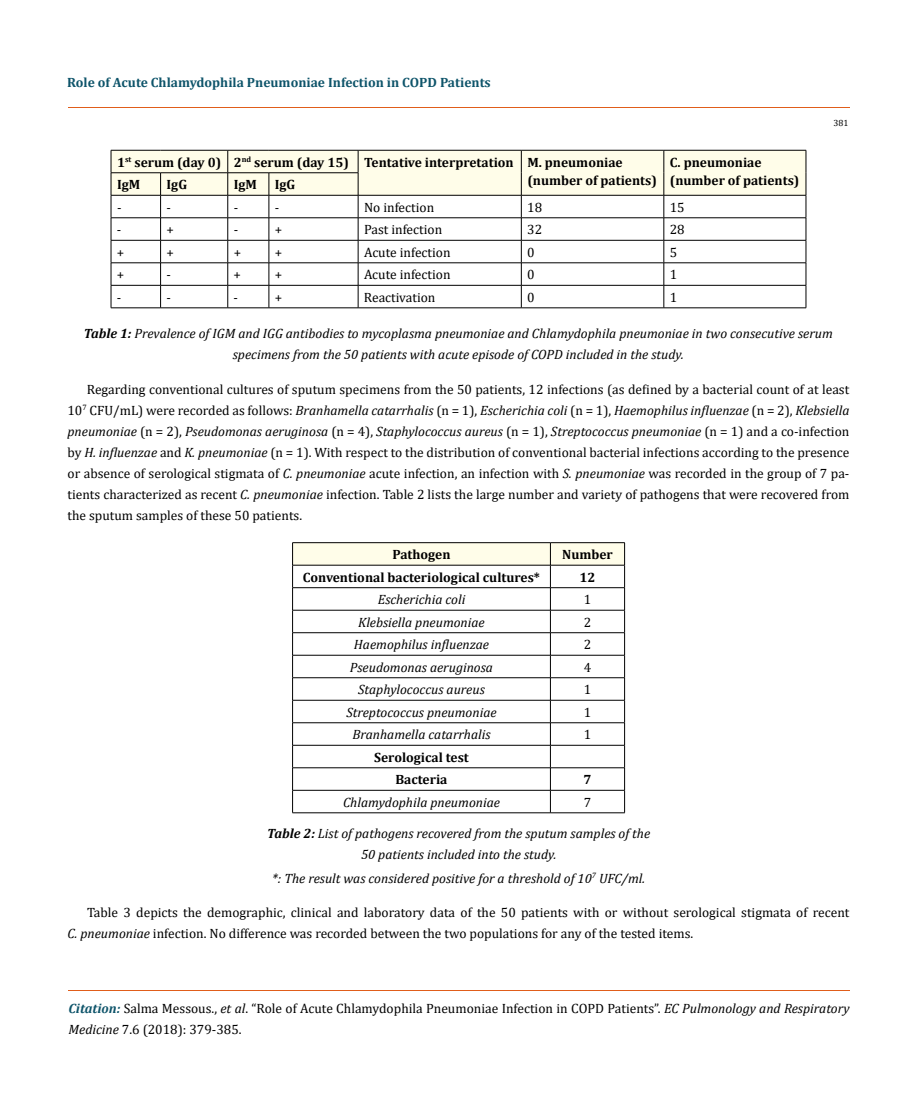
<style>
.page{position:relative;width:917px;height:1100px;background:#fff}
.page>*{position:absolute;margin:0;border:0;box-sizing:border-box;transform-origin:0 0}
.t1{font:13.5px/21px "Cambria";color:#000}
.t2{font:italic 13.5px/21px "Cambria";color:#000;text-align:center}
.t3{font:700 13.5px/18px "Cambria";color:#000}
.t4{font:700 13.5px "Cambria";color:#0e546a}
.t5{font:9px "Cambria";color:#000}
.s1{font-weight:700}
.s2{font-style:italic}
.s3{font-weight:700;font-style:italic;color:#0e546a}
</style>
<div class="page">
<hr style="left:68px;top:108px;width:781px;height:1px;background:#e05d1a">
<hr style="left:68px;top:990px;width:781px;height:1px;background:#e05d1a">
<svg style="left:111px;top:150px;width:695px;height:157px"></svg>
<hr style="left:111px;top:307px;width:50px;height:1px;background:#000">
<hr style="left:161px;top:307px;width:67px;height:1px;background:#000">
<hr style="left:228px;top:307px;width:41px;height:1px;background:#000">
<hr style="left:269px;top:307px;width:89px;height:1px;background:#000">
<hr style="left:358px;top:307px;width:163px;height:1px;background:#000">
<hr style="left:521px;top:307px;width:142px;height:1px;background:#000">
<hr style="left:663px;top:307px;width:143px;height:1px;background:#000">
<svg style="left:292px;top:542px;width:333px;height:270px"></svg>
<hr style="left:292px;top:812px;width:258px;height:1px;background:#000">
<hr style="left:550px;top:812px;width:74px;height:1px;background:#000">
<p class="t4" style="left:67px;top:73px;width:425px">Role of Acute Chlamydophila Pneumoniae Infection in COPD Patients</p>
<p class="t5" style="left:833px;top:118px;width:16px">381</p>
<p class="t3" style="left:527px;top:153px;width:131px;text-indent:-410px">1<sup>st</sup> serum (day 0) 2<sup>nd</sup> serum (day 15) Tentative interpretation M. pneumoniae (number of patients)</p>
<p class="t3" style="left:669px;top:153px;width:131px">C. pneumoniae (number of patients)</p>
<p class="t3" style="left:117px;top:175px;width:25px">IgM</p>
<p class="t3" style="left:166px;top:175px;width:22px">IgG</p>
<p class="t3" style="left:234px;top:175px;width:25px">IgM</p>
<p class="t3" style="left:275px;top:175px;width:22px">IgG</p>
<p class="t1" style="left:117px;top:197px;width:6px">-</p>
<p class="t1" style="left:166px;top:197px;width:6px">-</p>
<p class="t1" style="left:234px;top:197px;width:6px">-</p>
<p class="t1" style="left:275px;top:197px;width:6px">-</p>
<p class="t1" style="left:364px;top:197px;width:72px">No infection</p>
<p class="t1" style="left:527px;top:197px;width:16px">18</p>
<p class="t1" style="left:669px;top:197px;width:16px">15</p>
<p class="t1" style="left:117px;top:219px;width:6px">-</p>
<p class="t1" style="left:166px;top:219px;width:9px">+</p>
<p class="t1" style="left:234px;top:219px;width:6px">-</p>
<p class="t1" style="left:275px;top:219px;width:9px">+</p>
<p class="t1" style="left:364px;top:219px;width:80px">Past infection</p>
<p class="t1" style="left:527px;top:219px;width:16px">32</p>
<p class="t1" style="left:669px;top:219px;width:16px">28</p>
<p class="t1" style="left:117px;top:242px;width:9px">+</p>
<p class="t1" style="left:166px;top:242px;width:9px">+</p>
<p class="t1" style="left:234px;top:242px;width:9px">+</p>
<p class="t1" style="left:275px;top:242px;width:9px">+</p>
<p class="t1" style="left:364px;top:242px;width:88px">Acute infection</p>
<p class="t1" style="left:527px;top:242px;width:9px">0</p>
<p class="t1" style="left:669px;top:242px;width:9px">5</p>
<p class="t1" style="left:117px;top:264px;width:9px">+</p>
<p class="t1" style="left:166px;top:264px;width:6px">-</p>
<p class="t1" style="left:234px;top:264px;width:9px">+</p>
<p class="t1" style="left:275px;top:264px;width:9px">+</p>
<p class="t1" style="left:364px;top:264px;width:88px">Acute infection</p>
<p class="t1" style="left:527px;top:264px;width:9px">0</p>
<p class="t1" style="left:669px;top:264px;width:9px">1</p>
<p class="t1" style="left:117px;top:287px;width:6px">-</p>
<p class="t1" style="left:166px;top:287px;width:6px">-</p>
<p class="t1" style="left:234px;top:287px;width:6px">-</p>
<p class="t1" style="left:275px;top:287px;width:9px">+</p>
<p class="t1" style="left:364px;top:287px;width:73px">Reactivation</p>
<p class="t1" style="left:527px;top:287px;width:9px">0</p>
<p class="t1" style="left:669px;top:287px;width:9px">1</p>
<p class="t2" style="left:84px;top:322px;width:750px"><span class="s1">Table 1:</span> Prevalence of IGM and IGG antibodies to mycoplasma pneumoniae and Chlamydophila pneumoniae in two consecutive serum specimens from the 50 patients with acute episode of COPD included in the study.</p>
<p class="t1" style="left:67px;top:379px;width:783px;text-align:justify;text-indent:19px">Regarding conventional cultures of sputum specimens from the 50 patients, 12 infections (as defined by a bacterial count of at least 10<sup>7</sup> CFU/mL) were recorded as follows: <span class="s2">Branhamella catarrhalis</span> (n = 1), <span class="s2">Escherichia coli</span> (n = 1), <span class="s2">Haemophilus influenzae</span> (n = 2), <span class="s2">Klebsiella pneumoniae</span> (n = 2), <span class="s2">Pseudomonas aeruginosa</span> (n = 4), <span class="s2">Staphylococcus aureus</span> (n = 1), <span class="s2">Streptococcus pneumoniae</span> (n = 1) and a co-infection by <span class="s2">H. influenzae</span> and <span class="s2">K. pneumoniae</span> (n = 1). With respect to the distribution of conventional bacterial infections according to the presence or absence of serological stigmata of <span class="s2">C. pneumoniae</span> acute infection, an infection with <span class="s2">S. pneumoniae</span> was recorded in the group of 7 pa&shy;tients characterized as recent <span class="s2">C. pneumoniae</span> infection. Table 2 lists the large number and variety of pathogens that were recovered from the sputum samples of these 50 patients.</p>
<p class="t3" style="left:392px;top:545px;width:60px">Pathogen</p>
<p class="t3" style="left:562px;top:545px;width:52px">Number</p>
<p class="t3" style="left:303px;top:567px;width:238px">Conventional bacteriological cultures*</p>
<p class="t3" style="left:579px;top:567px;width:17px">12</p>
<p class="t2" style="left:377px;top:588px;width:89px">Escherichia coli</p>
<p class="t1" style="left:583px;top:589px;width:9px">1</p>
<p class="t2" style="left:358px;top:611px;width:128px">Klebsiella pneumoniae</p>
<p class="t1" style="left:583px;top:611px;width:9px">2</p>
<p class="t2" style="left:354px;top:633px;width:137px">Haemophilus influenzae</p>
<p class="t1" style="left:583px;top:634px;width:9px">2</p>
<p class="t2" style="left:350px;top:656px;width:145px">Pseudomonas aeruginosa</p>
<p class="t1" style="left:583px;top:656px;width:9px">4</p>
<p class="t2" style="left:358px;top:678px;width:128px">Staphylococcus aureus</p>
<p class="t1" style="left:583px;top:679px;width:9px">1</p>
<p class="t2" style="left:346px;top:701px;width:152px">Streptococcus pneumoniae</p>
<p class="t1" style="left:583px;top:701px;width:9px">1</p>
<p class="t2" style="left:352px;top:723px;width:140px">Branhamella catarrhalis</p>
<p class="t1" style="left:583px;top:724px;width:9px">1</p>
<p class="t3" style="left:374px;top:745px;width:96px;line-height:22.5px;text-align:center">Serological test<br>Bacteria</p>
<p class="t3" style="left:583px;top:770px;width:9px">7</p>
<p class="t2" style="left:343px;top:791px;width:158px">Chlamydophila pneumoniae</p>
<p class="t1" style="left:583px;top:791px;width:9px">7</p>
<p class="t2" style="left:267px;top:822px;width:384px"><span class="s1">Table 2:</span> List of pathogens recovered from the sputum samples of the<br>50 patients included into the study.</p>
<p class="t2" style="left:272px;top:867px;width:374px">*: The result was considered positive for a threshold of 10<sup>7</sup> UFC/ml.</p>
<p class="t1" style="left:67px;top:902px;width:783px;text-indent:20px">Table 3 depicts the demographic, clinical and laboratory data of the 50 patients with or without serological stigmata of recent<br><span class="s2">C. pneumoniae</span> infection. No difference was recorded between the two populations for any of the tested items.</p>
<p class="t1" style="left:68px;top:997px;width:782px"><span class="s3">Citation:</span> Salma Messous., <span class="s2">et al</span>. “Role of Acute Chlamydophila Pneumoniae Infection in COPD Patients”. <span class="s2">EC Pulmonology and Respiratory<br>Medicine</span> 7.6 (2018): 379-385.</p>
</div>
